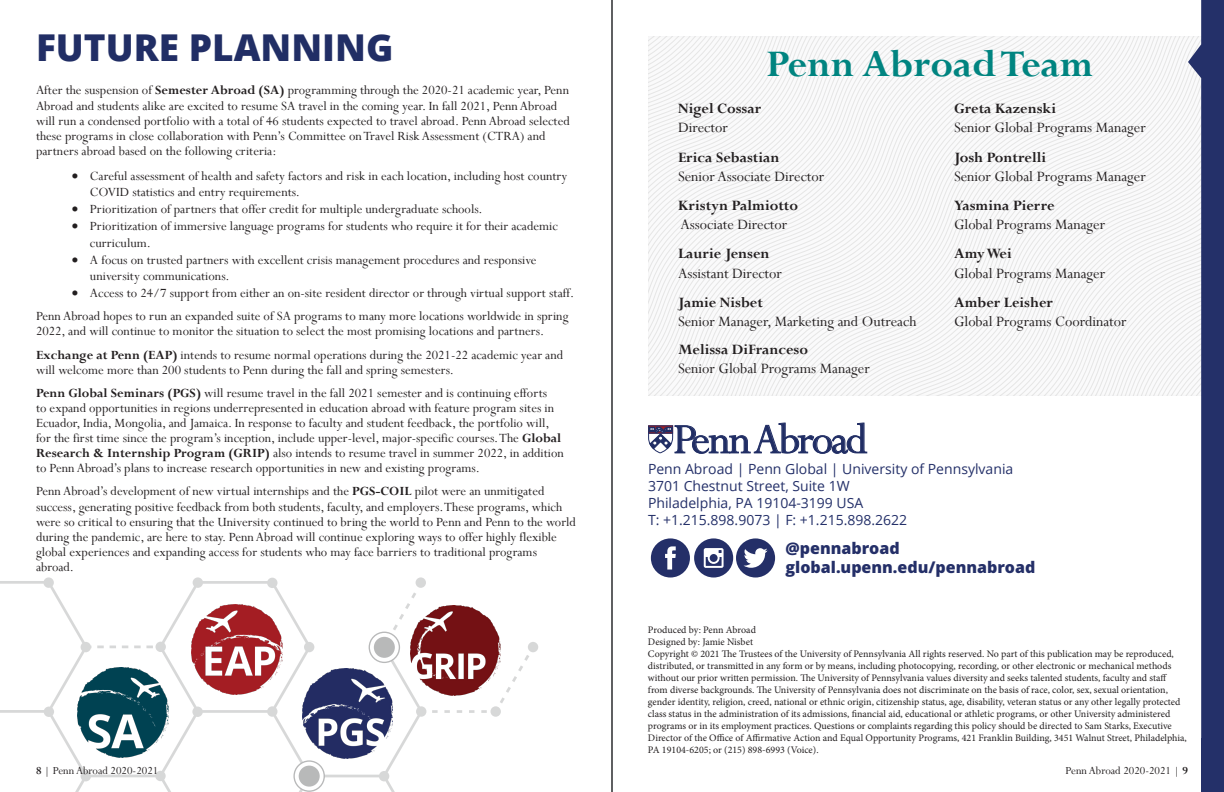
<style>
.page{position:relative;width:1224px;height:792px;background:#fff}
.page>*{position:absolute;margin:0;border:0;box-sizing:border-box;transform-origin:0 0}
.t1{font:47.6px "Perpetua";letter-spacing:-.055em;color:#202d64}
.Teal_Title{font:700 42px "Perpetua";color:#008480}
.Inner_Titles{font:800 37px "Open Sans";color:#212e65}
.t2{font:300 33.4px "Open Sans";color:#242f68}
.Main_Text{font:16px/19.2px "Perpetua";color:#231f20}
.t3{font:800 16px/19.2px "Open Sans";color:#242f68}
.Main_Text-2{font:700 16px/19.2px "Perpetua";color:#231f20}
.t4{font:14px/15.1px "Perpetua";color:#231f20}
.t5{font:14px "Open Sans";color:#243069}
.t6{font:12px "Perpetua";color:#231f20}
.Main_Text-3{font:10px/12px "Minion Pro";color:#231f20}
.s1{font-weight:700}
.s2{font-weight:400}
</style>
<div class="page">
<svg style="left:0;top:577px;width:538px;height:140px"></svg>
<svg style="left:0;top:632px;width:437px;height:160px"></svg>
<div style="left:648px;top:36px;width:576px;height:361px;background:#231f20;opacity:.1"></div>
<svg style="left:1188px;top:0;width:36px;height:739px"></svg>
<div style="left:1201px;top:739px;width:23px;height:53px;background:#243069"></div>
<hr style="left:612px;top:0;width:1px;height:792px;background:#36373a">
<img style="left:77px;top:667px;width:91px;height:90px">
<img style="left:302px;top:669px;width:91px;height:90px">
<img style="left:410px;top:606px;width:91px;height:90px">
<img style="left:192px;top:605px;width:90px;height:89px">
<svg style="left:648px;top:425px;width:25px;height:29px"></svg>
<svg style="left:651px;top:538px;width:124px;height:40px"></svg>
<h2 class="Inner_Titles" style="left:36px;top:20px;width:359px">FUTURE PLANNING</h2>
<h3 class="t4" style="left:36px;top:83px;width:535px">After the suspension of <span class="s1">Semester Abroad (SA)</span> programming through the 2020-21 academic year, Penn Abroad and students alike are excited to resume SA travel in the coming year. In fall 2021, Penn Abroad will run a condensed portfolio with a total of 46 students expected to travel abroad. Penn Abroad selected these programs in close collaboration with Penn’s Committee on Travel Risk Assessment (CTRA) and partners abroad based on the following criteria:</h3>
<p class="t4" style="left:90px;top:167px;width:479px;line-height:16.8px;text-indent:-18px">• Careful assessment of health and safety factors and risk in each location, including host country<br>COVID statistics and entry requirements.</p>
<p class="t4" style="left:72px;top:201px;width:412px">• Prioritization of partners that offer credit for multiple undergraduate schools.</p>
<p class="t4" style="left:90px;top:217px;width:469px;line-height:16.8px;text-indent:-18px">• Prioritization of immersive language programs for students who require it for their academic curriculum.</p>
<p class="t4" style="left:90px;top:251px;width:448px;line-height:16.8px;text-indent:-18px">• A focus on trusted partners with excellent crisis management procedures and responsive university communications.</p>
<p class="t4" style="left:72px;top:285px;width:504px">• Access to 24/7 support from either an on-site resident director or through virtual support staff.</p>
<h3 class="t4" style="left:36px;top:309px;width:534px">Penn Abroad hopes to run an expanded suite of SA programs to many more locations worldwide in spring<br>2022, and will continue to monitor the situation to select the most promising locations and partners.</h3>
<h3 class="t4" style="left:36px;top:347px;width:529px"><span class="s1">Exchange at Penn (EAP)</span> intends to resume normal operations during the 2021-22 academic year and will welcome more than 200 students to Penn during the fall and spring semesters.</h3>
<h3 class="t4" style="left:36px;top:385px;width:529px"><span class="s1">Penn Global Seminars (PGS)</span> will resume travel in the fall 2021 semester and is continuing efforts<br>to expand opportunities in regions underrepresented in education abroad with feature program sites in Ecuador, India, Mongolia, and Jamaica. In response to faculty and student feedback, the portfolio will, for the first time since the program’s inception, include upper-level, major-specific courses. The <span class="s1">Global Research &amp; Internship Program (GRIP)</span> also intends to resume travel in summer 2022, in addition to Penn Abroad’s plans to increase research opportunities in new and existing programs.</h3>
<h3 class="t4" style="left:36px;top:484px;width:541px">Penn Abroad’s development of new virtual internships and the <span class="s1">PGS-COIL</span> pilot were an unmitigated success, generating positive feedback from both students, faculty, and employers. These programs, which were so critical to ensuring that the University continued to bring the world to Penn and Penn to the world during the pandemic, are here to stay. Penn Abroad will continue exploring ways to offer highly flexible global experiences and expanding access for students who may face barriers to traditional programs abroad.</h3>
<h2 class="Teal_Title" style="left:766px;top:38px;width:329px">Penn Abroad Team</h2>
<p class="Main_Text-2" style="left:678px;top:99px;width:85px">Nigel Cossar<br><span class="s2">Director</span></p>
<p class="Main_Text" style="left:678px;top:147px;width:148px"><span class="s1">Erica Sebastian<br></span>Senior Associate Director</p>
<p class="Main_Text" style="left:678px;top:196px;width:122px"><span class="s1">Kristyn Palmiotto<br></span>Associate Director</p>
<p class="Main_Text" style="left:678px;top:244px;width:106px"><span class="s1">Laurie Jensen<br></span>Assistant Director</p>
<p class="Main_Text" style="left:678px;top:292px;width:240px"><span class="s1">Jamie Nisbet<br></span>Senior Manager, Marketing and Outreach</p>
<p class="Main_Text" style="left:678px;top:340px;width:193px"><span class="s1">Melissa DiFranceso<br></span>Senior Global Programs Manager</p>
<p class="Main_Text" style="left:954px;top:99px;width:193px"><span class="s1">Greta Kazenski<br></span>Senior Global Programs Manager</p>
<p class="Main_Text" style="left:954px;top:147px;width:193px"><span class="s1">Josh Pontrelli<br></span>Senior Global Programs Manager</p>
<p class="Main_Text" style="left:954px;top:196px;width:153px"><span class="s1">Yasmina Pierre<br></span>Global Programs Manager</p>
<p class="Main_Text" style="left:954px;top:244px;width:153px"><span class="s1">Amy Wei<br></span>Global Programs Manager</p>
<p class="Main_Text" style="left:954px;top:292px;width:174px"><span class="s1">Amber Leisher<br></span>Global Programs Coordinator</p>
<p class="t1" style="left:673px;top:409px;width:196px">Penn Abroad</p>
<p class="t5" style="left:648px;top:460px;width:367px">Penn Abroad | Penn Global | University of Pennsylvania</p>
<p class="t5" style="left:648px;top:477px;width:203px">3701 Chestnut Street, Suite 1W</p>
<p class="t5" style="left:648px;top:493px;width:217px">Philadelphia, PA 19104-3199 USA</p>
<p class="t5" style="left:648px;top:510px;width:261px">T: +1.215.898.9073 | F: +1.215.898.2622</p>
<p class="t2" style="left:648px;top:479px;width:389px">#WhereWillPennTakeYou</p>
<p class="t3" style="left:786px;top:537px;width:251px">@pennabroad global.upenn.edu/pennabroad</p>
<p class="Main_Text-3" style="left:648px;top:624px;width:109px">Produced by: Penn Abroad<br>Designed by: Jamie Nisbet</p>
<p class="Main_Text-3" style="left:648px;top:648px;width:540px">Copyright © 2021 The Trustees of the University of Pennsylvania All rights reserved. No part of this publication may be reproduced, distributed, or transmitted in any form or by means, including photocopying, recording, or other electronic or mechanical methods without our prior written permission. The University of Pennsylvania values diversity and seeks talented students, faculty and staff from diverse backgrounds. The University of Pennsylvania does not discriminate on the basis of race, color, sex, sexual orientation, gender identity, religion, creed, national or ethnic origin, citizenship status, age, disability, veteran status or any other legally protected class status in the administration of its admissions, financial aid, educational or athletic programs, or other University administered programs or in its employment practices. Questions or complaints regarding this policy should be directed to Sam Starks, Executive Director of the Office of Affirmative Action and Equal Opportunity Programs, 421 Franklin Building, 3451 Walnut Street, Philadelphia, PA 19104-6205; or (215) 898-6993 (Voice).</p>
<p class="t6" style="left:36px;top:763px;width:124px"><span class="s1">8</span> | Penn Abroad 2020-2021</p>
<p class="t6" style="left:1066px;top:763px;width:124px">Penn Abroad 2020-2021 | <span class="s1">9</span></p>
</div>
